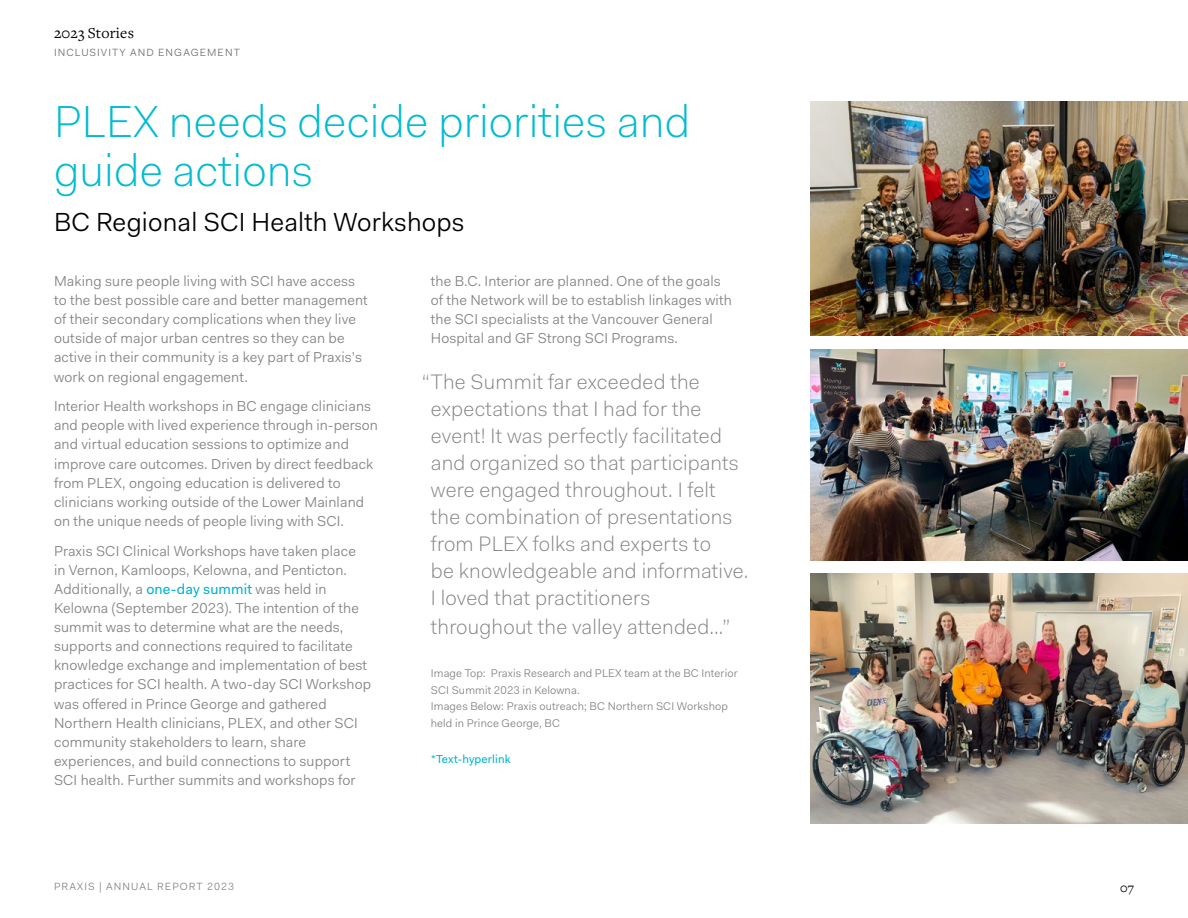
<style>
.page{position:relative;width:1188px;height:918px;background:#fff}
.page>*{position:absolute;margin:0;border:0;box-sizing:border-box;transform-origin:0 0}
.t1{font:300 45px/49.5px "Fakt Pro";color:#00bbd2}
.t2{font:26.25px "Fakt Pro Blond";letter-spacing:.005em;color:#000}
.t3{font:300 21px/27.2px "Fakt Pro";letter-spacing:.01em;color:#808285}
.t4{font:15.75px "Freight Text";letter-spacing:.015em;color:#000}
.t5{font:14.4px/19.2px "Fakt Pro Blond";letter-spacing:.01em;color:#808285}
.t6{font:13.5px "Freight Text";color:#000}
.t7{font:11.7px "Fakt Pro";letter-spacing:.01em;color:#00b4ce}
.t8{font:11.25px/16.5px "Fakt Pro Blond";letter-spacing:.01em;color:#808285}
.t9{font:10.5px "Fakt Pro Blond";letter-spacing:.1em;color:#6d6e71}
.t10{font:10.5px "Fakt Pro Blond";letter-spacing:.1em;color:#808285}
.s1{font-family:"Fakt Pro";color:#00b4ce}
</style>
<div class="page">
<img style="left:810px;top:101px;width:378px;height:235px">
<img style="left:810px;top:574px;width:378px;height:249px">
<img style="left:810px;top:349px;width:378px;height:211px">
<p class="t4" style="left:54px;top:24px;width:82px">2023 Stories</p>
<p class="t9" style="left:54px;top:45px;width:187px">INCLUSIVITY AND ENGAGEMENT</p>
<h1 class="t1" style="left:54px;top:96px;width:638px">PLEX needs decide priorities and guide actions</h1>
<h2 class="t2" style="left:54px;top:205px;width:412px">BC Regional SCI Health Workshops</h2>
<p class="t5" style="left:54px;top:271px;width:315px">Making sure people living with SCI have access to the best possible care and better management of their secondary complications when they live outside of major urban centres so they can be active in their community is a key part of Praxis’s work on regional engagement.</p>
<p class="t5" style="left:54px;top:397px;width:326px">Interior Health workshops in BC engage clinicians and people with lived experience through in-person and virtual education sessions to optimize and improve care outcomes. Driven by direct feedback from PLEX, ongoing education is delivered to clinicians working outside of the Lower Mainland on the unique needs of people living with SCI.</p>
<p class="t5" style="left:54px;top:541px;width:319px">Praxis SCI Clinical Workshops have taken place<br>in Vernon, Kamloops, Kelowna, and Penticton.<br>Additionally, a <span class="s1">one-day summit</span> was held in Kelowna (September 2023). The intention of the summit was to determine what are the needs, supports and connections required to facilitate knowledge exchange and implementation of best practices for SCI health. A two-day SCI Workshop was offered in Prince George and gathered Northern Health clinicians, PLEX, and other SCI community stakeholders to learn, share experiences, and build connections to support SCI health. Further summits and workshops for</p>
<p class="t5" style="left:431px;top:271px;width:302px">the B.C. Interior are planned. One of the goals of the Network will be to establish linkages with the SCI specialists at the Vancouver General Hospital and GF Strong SCI Programs.</p>
<p class="t3" style="left:431px;top:368px;width:319px;text-indent:-9px">“The Summit far exceeded the expectations that I had for the event! It was perfectly facilitated and organized so that participants were engaged throughout. I felt the combination of presentations from PLEX folks and experts to<br>be knowledgeable and informative.<br>I loved that practitioners throughout the valley attended…”</p>
<p class="t8" style="left:431px;top:665px;width:308px">Image Top: Praxis Research and PLEX team at the BC Interior SCI Summit 2023 in Kelowna.<br>Images Below: Praxis outreach; BC Northern SCI Workshop held in Prince George, BC</p>
<p class="t7" style="left:431px;top:751px;width:81px">*Text-hyperlink</p>
<p class="t10" style="left:54px;top:880px;width:182px">PRAXIS | ANNUAL REPORT 2023</p>
<p class="t6" style="left:1120px;top:880px;width:15px">07</p>
</div>
